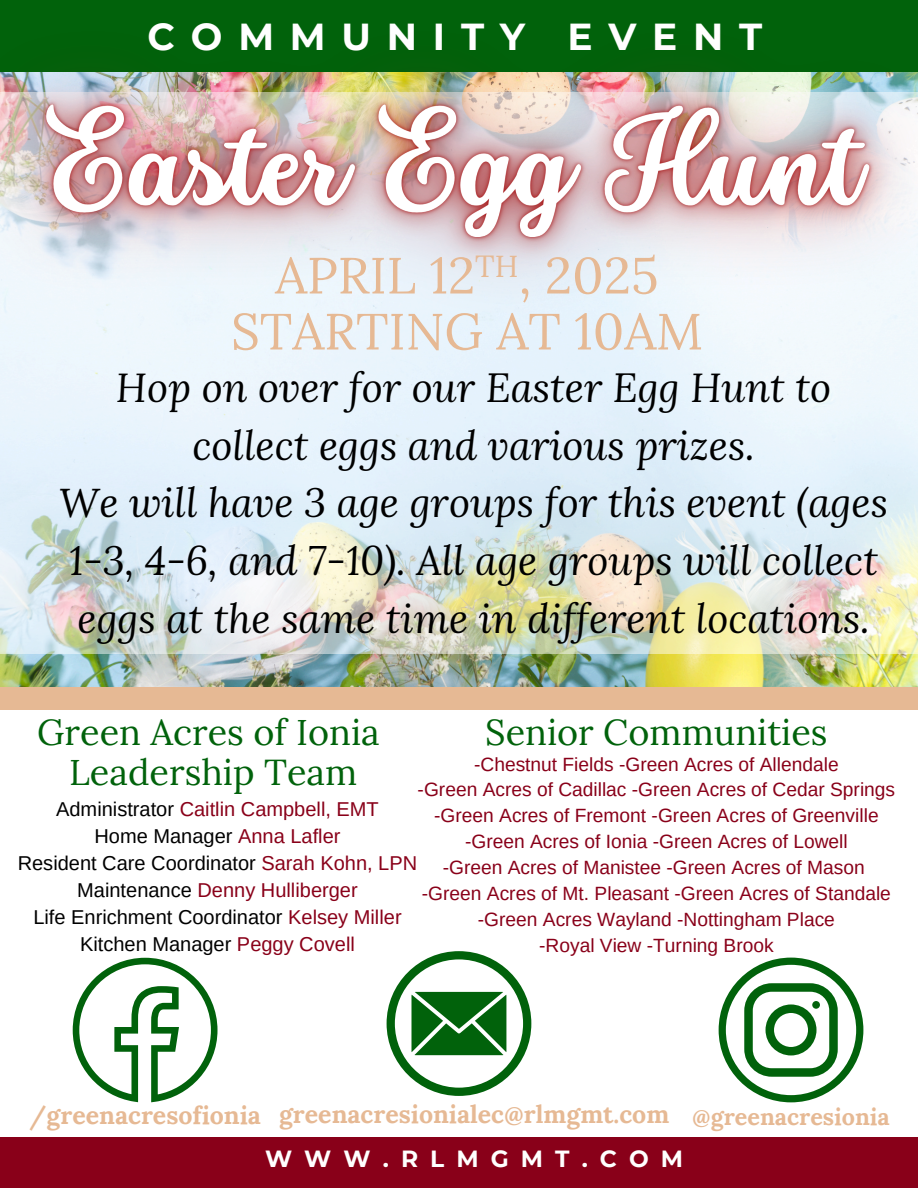
<style>
.page{position:relative;width:918px;height:1188px;background:#fff}
.page>*{position:absolute;margin:0;border:0;box-sizing:border-box;transform-origin:0 0}
.t1{font:50.85px "Lora";color:#e6b994}
.t2{font:italic 40.35px/57.4px "Lora";color:#000;text-align:center}
.t3{font:700 37.5px "Montserrat";letter-spacing:.42em;color:#fff}
.t4{font:36px/39.3px "Lora";color:#01620b;text-align:center}
.t5{font:30.45px "Lora";color:#e6b994}
.t6{font:700 24.9px "Lora";color:#e6b994}
.t7{font:700 23.4px "Lora";color:#e6b994}
.t8{font:700 23.4px "Montserrat";letter-spacing:.52em;color:#fff}
.t9{font:20.1px "Arimo";color:#000}
.t10{font:20.1px "Arimo";color:#890019}
.t11{font:19.2px "Arimo";color:#890019}
.s1{color:#000}
.s2{color:#890019}
</style>
<div class="page">
<div style="left:0;top:1136px;width:918px;height:52px;background:#890019"></div>
<svg style="left:387px;top:951px;width:144px;height:145px"></svg>
<svg style="left:73px;top:958px;width:145px;height:144px"></svg>
<svg style="left:719px;top:958px;width:144px;height:144px"></svg>
<img style="left:0;top:654px;width:918px;height:33px">
<svg style="left:0;top:417px;width:918px;height:237px;fill:#e1edf7"></svg>
<div style="left:0;top:687px;width:283px;height:23px;background:#e6b994"></div>
<div style="left:276px;top:687px;width:290px;height:23px;background:#e6b994"></div>
<div style="left:432px;top:687px;width:290px;height:23px;background:#e6b994"></div>
<div style="left:715px;top:687px;width:203px;height:23px;background:#e6b994"></div>
<img style="left:0;top:0;width:918px;height:417px">
<p class="t3" style="left:148px;top:13px;width:616px">COMMUNITY EVENT</p>
<p class="t1" style="left:275px;top:242px;width:385px">APRIL 12 , 2025</p>
<p class="t5" style="left:475px;top:246px;width:45px">TH</p>
<p class="t1" style="left:231px;top:298px;width:473px">STARTING AT 10AM</p>
<p class="t2" style="left:59px;top:358px;width:830px">Hop on over for our Easter Egg Hunt to collect eggs and various prizes.<br>We will have 3 age groups for this event (ages 1-3, 4-6, and 7-10). All age groups will collect eggs at the same time in different locations.</p>
<p class="t4" style="left:37px;top:712px;width:344px">Green Acres of Ionia<br>Leadership Team</p>
<p class="t10" style="left:56px;top:798px;width:324px"><span class="s1">Administrator</span> Caitlin Campbell, EMT</p>
<p class="t9" style="left:95px;top:825px;width:247px">Home Manager <span class="s2">Anna Lafler</span></p>
<p class="t9" style="left:18px;top:852px;width:401px">Resident Care Coordinator <span class="s2">Sarah Kohn, LPN</span></p>
<p class="t10" style="left:77px;top:879px;width:282px"><span class="s1">Maintenance</span> Denny Hulliberger</p>
<p class="t9" style="left:33px;top:906px;width:370px">Life Enrichment Coordinator <span class="s2">Kelsey Miller</span></p>
<p class="t9" style="left:80px;top:933px;width:276px">Kitchen Manager <span class="s2">Peggy Covell</span></p>
<h4 class="t4" style="left:485px;top:712px;width:344px">Senior Communities</h4>
<p class="t11" style="left:474px;top:753px;width:366px">-Chestnut Fields -Green Acres of Allendale</p>
<p class="t11" style="left:418px;top:779px;width:479px">-Green Acres of Cadillac -Green Acres of Cedar Springs</p>
<p class="t11" style="left:434px;top:805px;width:446px">-Green Acres of Fremont -Green Acres of Greenville</p>
<p class="t11" style="left:465px;top:831px;width:384px">-Green Acres of Ionia -Green Acres of Lowell</p>
<h5 class="t11" style="left:443px;top:857px;width:424px">-Green Acres of Manistee -Green Acres of Mason</h5>
<h5 class="t11" style="left:422px;top:883px;width:471px">-Green Acres of Mt. Pleasant -Green Acres of Standale</h5>
<p class="t11" style="left:478px;top:908px;width:359px">-Green Acres Wayland -Nottingham Place</p>
<p class="t11" style="left:539px;top:934px;width:236px">-Royal View -Turning Brook</p>
<h3 class="t6" style="left:29px;top:1099px;width:233px">/greenacresofionia</h3>
<p class="t6" style="left:279px;top:1098px;width:392px">greenacresionialec@rlmgmt.com</p>
<p class="t7" style="left:692px;top:1101px;width:199px">@greenacresionia</p>
<h2 class="t8" style="left:265px;top:1145px;width:420px">WWW.RLMGMT.COM</h2>
</div>
